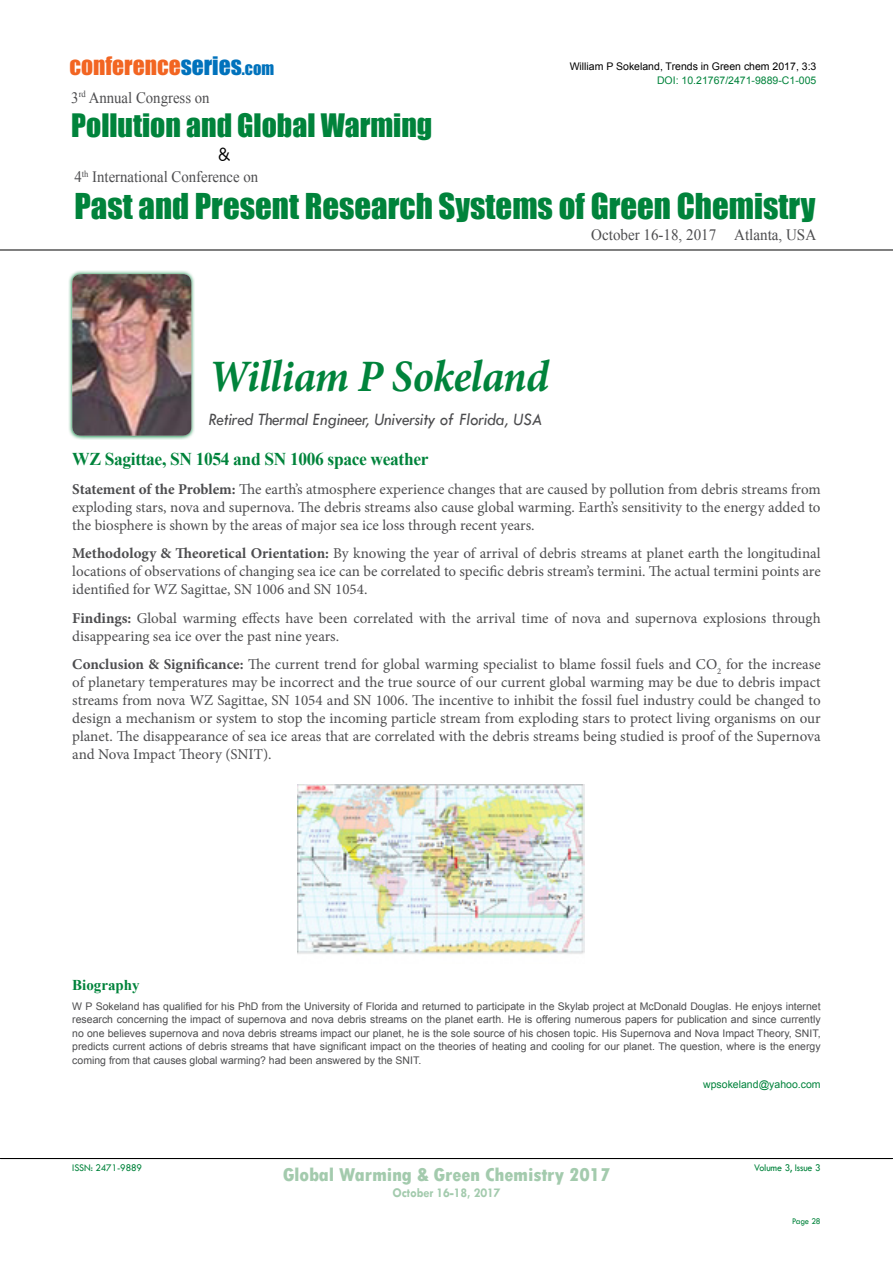
<style>
.page{position:relative;width:893px;height:1263px;background:#fff}
.page>*{position:absolute;margin:0;border:0;box-sizing:border-box;transform-origin:0 0}
.t1{font:italic 700 45px "Minion Pro";letter-spacing:-.015em;color:#00833b;scale:.95 1}
.t2{font:32.7px "Impact";color:#00833b}
.t3{font:29.7px "Impact";color:#00833b}
.t4{font:23.55px "Impact";color:#f26522}
.t5{font:800 condensed 19.5px "Tw Cen";letter-spacing:-.01em;color:#66a877;scale:1.1 1}
.t6{font:18.3px "Avant Garde IT Cby BT";color:#000}
.t7{font:italic 18px "Tw Cen";letter-spacing:-.01em;color:#4d4d4f;scale:.95 1}
.t8{font:700 18px "Times New Roman";letter-spacing:-.02em;color:#00833b}
.t9{font:15.9px "Times New Roman";color:#4d4d4f;scale:.93 1}
.t10{font:15.9px "Times New Roman";color:#4d4d4f;scale:.95 1}
.t11{font:15px/18px "Minion Pro";color:#4d4d4f;text-align:justify}
.t12{font:700 15px "Times New Roman";color:#00833b}
.t13{font:700 13.5px "Tw Cen";letter-spacing:-.01em;color:#66a877;scale:.95 1}
.t14{font:10.5px/13.5px "Arial";color:#4d4d4f;text-align:justify}
.t15{font:10.5px "Arial";color:#00833b}
.t16{font:10.5px "Arial";color:#000}
.t17{font:10.5px "Tw Cen";letter-spacing:-.01em;color:#00833b;scale:.95 1}
.t18{font:9px "Tw Cen";letter-spacing:-.02em;color:#00833b;scale:.95 1}
.s1{color:#0072bc}
.s2{font-size:16.5px;color:#0072bc}
.s3{font-weight:700}
</style>
<div class="page">
<hr style="left:0;top:1158px;width:893px;height:1px;background:#000">
<hr style="left:0;top:250px;width:893px;height:1px;background:#000">
<svg style="left:68px;top:270px;width:126px;height:170px"></svg>
<img style="left:72px;top:274px;width:119px;height:162px">
<img style="left:297px;top:784px;width:287px;height:170px">
<h3 class="t4" style="left:69px;top:48px;width:206px">conference<span class="s1">series</span><span class="s2">.com</span></h3>
<p class="t9" style="left:71px;top:87px;width:150px">3<sup>rd</sup> Annual Congress on</p>
<h3 class="t3" style="left:71px;top:102px;width:363px">Pollution and Global Warming</h3>
<p class="t6" style="left:218px;top:143px;width:14px">&amp;</p>
<p class="t16" style="left:570px;top:59px;width:248px">William P Sokeland, Trends in Green chem 2017, 3:3</p>
<p class="t15" style="left:657px;top:74px;width:161px">DOI: 10.21767/2471-9889-C1-005</p>
<p class="t9" style="left:74px;top:166px;width:199px">4<sup>th</sup> International Conference on</p>
<h2 class="t2" style="left:74px;top:181px;width:742px">Past and Present Research Systems of Green Chemistry</h2>
<p class="t10" style="left:591px;top:224px;width:238px">October 16-18, 2017 Atlanta, USA</p>
<h1 class="t1" style="left:208px;top:344px;width:360px">William P Sokeland</h1>
<p class="t7" style="left:208px;top:409px;width:353px">Retired Thermal Engineer, University of Florida, USA</p>
<p class="t8" style="left:72px;top:446px;width:358px">WZ Sagittae, SN 1054 and SN 1006 space weather</p>
<p class="t11" style="left:72px;top:480px;width:750px"><span class="s3">Statement of the Problem:</span> The earth’s atmosphere experience changes that are caused by pollution from debris streams from exploding stars, nova and supernova. The debris streams also cause global warming. Earth’s sensitivity to the energy added to the biosphere is shown by the areas of major sea ice loss through recent years.</p>
<p class="t11" style="left:72px;top:544px;width:750px"><span class="s3">Methodology &amp; Theoretical Orientation:</span> By knowing the year of arrival of debris streams at planet earth the longitudinal locations of observations of changing sea ice can be correlated to specific debris stream’s termini. The actual termini points are identified for WZ Sagittae, SN 1006 and SN 1054.</p>
<p class="t11" style="left:72px;top:609px;width:750px"><span class="s3">Findings:</span> Global warming effects have been correlated with the arrival time of nova and supernova explosions through disappearing sea ice over the past nine years.</p>
<p class="t11" style="left:72px;top:656px;width:750px"><span class="s3">Conclusion &amp; Significance:</span> The current trend for global warming specialist to blame fossil fuels and CO<sub>2</sub> for the increase of planetary temperatures may be incorrect and the true source of our current global warming may be due to debris impact streams from nova WZ Sagittae, SN 1054 and SN 1006. The incentive to inhibit the fossil fuel industry could be changed to design a mechanism or system to stop the incoming particle stream from exploding stars to protect living organisms on our planet. The disappearance of sea ice areas that are correlated with the debris streams being studied is proof of the Supernova and Nova Impact Theory (SNIT).</p>
<p class="t12" style="left:72px;top:975px;width:69px">Biography</p>
<p class="t14" style="left:72px;top:1000px;width:750px">W P Sokeland has qualified for his PhD from the University of Florida and returned to participate in the Skylab project at McDonald Douglas. He enjoys internet research concerning the impact of supernova and nova debris streams on the planet earth. He is offering numerous papers for publication and since currently no one believes supernova and nova debris streams impact our planet, he is the sole source of his chosen topic. His Supernova and Nova Impact Theory, SNIT, predicts current actions of debris streams that have significant impact on the theories of heating and cooling for our planet. The question, where is the energy coming from that causes global warming? had been answered by the SNIT.</p>
<p class="t15" style="left:703px;top:1077px;width:119px">wpsokeland@yahoo.com</p>
<p class="t17" style="left:72px;top:1162px;width:75px">ISSN: 2471-9889</p>
<p class="t17" style="left:754px;top:1162px;width:72px">Volume 3, Issue 3</p>
<h3 class="t5" style="left:282px;top:1163px;width:300px">Global Warming &amp; Green Chemistry 2017</h3>
<p class="t13" style="left:392px;top:1184px;width:115px">October 16-18, 2017</p>
<p class="t18" style="left:792px;top:1215px;width:32px">Page 28</p>
</div>
